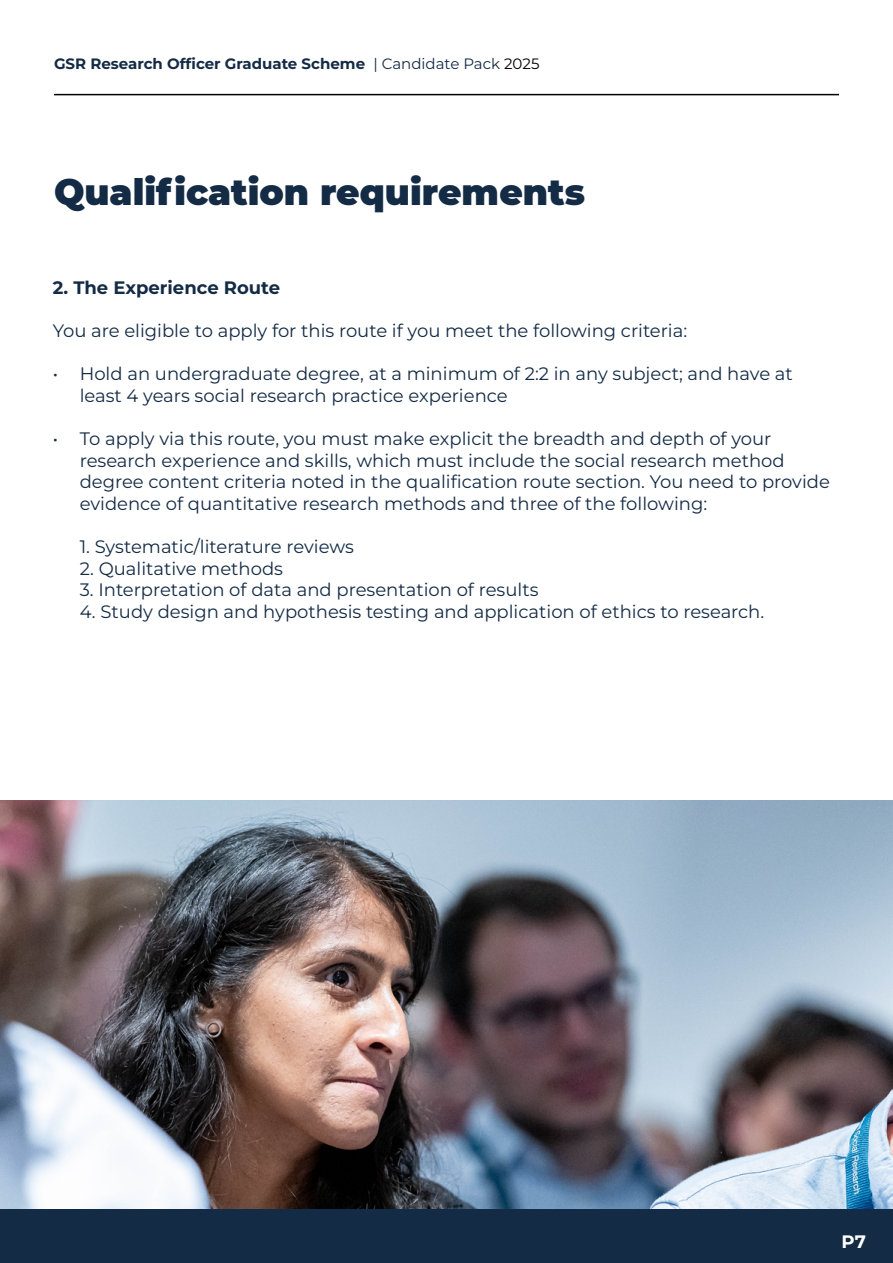
<style>
.page{position:relative;width:893px;height:1263px;background:#fff}
.page>*{position:absolute;margin:0;border:0;box-sizing:border-box;transform-origin:0 0}
.t1{font:900 36px "Montserrat";color:#142b45}
.t2{font:18px/21.6px "Montserrat";color:#142b45}
.t3{font:700 18px "Montserrat";color:#142b45}
.t4{font:700 18px "Montserrat";color:#fff}
.t5{font:700 15px "Montserrat";color:#142b45}
.s1{font-weight:400}
.s2{font-weight:400;color:#000}
</style>
<div class="page">
<hr style="left:54px;top:94px;width:785px;height:1px;background:#020203">
<div style="left:0;top:1209px;width:893px;height:54px;background:#142b45"></div>
<img style="left:0;top:800px;width:893px;height:409px">
<p class="t5" style="left:54px;top:53px;width:487px">GSR Research Officer Graduate Scheme <span class="s1">| Candidate Pack</span> <span class="s2">2025</span></p>
<h1 class="t1" style="left:54px;top:165px;width:533px">Qualification requirements</h1>
<p class="t3" style="left:53px;top:275px;width:229px">2. The Experience Route</p>
<p class="t2" style="left:53px;top:319px;width:636px">You are eligible to apply for this route if you meet the following criteria:</p>
<p class="t2" style="left:80px;top:363px;width:715px;text-indent:-27px">• Hold an undergraduate degree, at a minimum of 2:2 in any subject; and have at least 4 years social research practice experience</p>
<p class="t2" style="left:80px;top:427px;width:752px;text-indent:-27px">• To apply via this route, you must make explicit the breadth and depth of your research experience and skills, which must include the social research method degree content criteria noted in the qualification route section. You need to provide evidence of quantitative research methods and three of the following:</p>
<p class="t2" style="left:80px;top:535px;width:276px">1. Systematic/literature reviews</p>
<p class="t2" style="left:80px;top:557px;width:205px">2. Qualitative methods</p>
<p class="t2" style="left:80px;top:579px;width:460px">3. Interpretation of data and presentation of results</p>
<p class="t2" style="left:80px;top:600px;width:686px">4. Study design and hypothesis testing and application of ethics to research.</p>
<p class="t4" style="left:841px;top:1230px;width:26px">P7</p>
</div>
